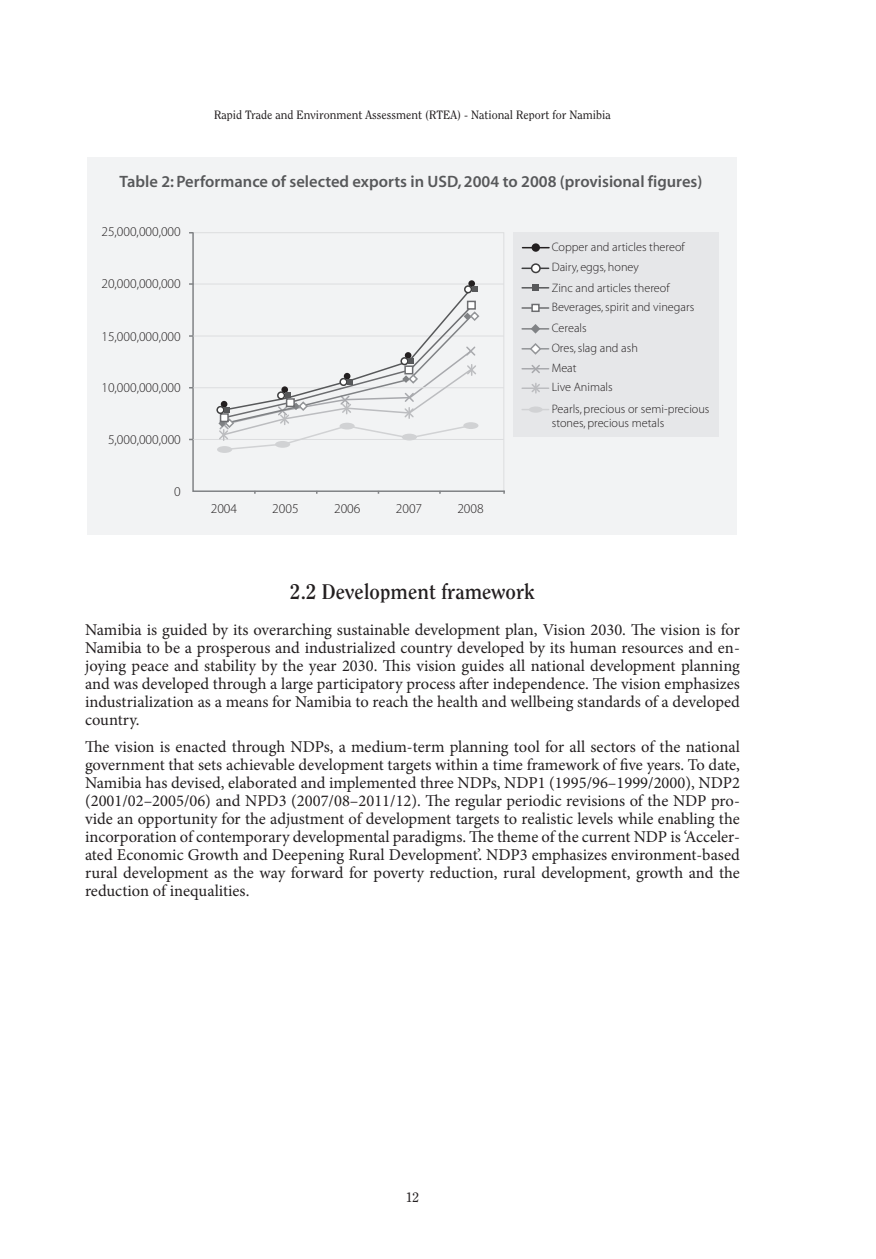
<style>
.page{position:relative;width:876px;height:1259px;background:#fff}
.page>*{position:absolute;margin:0;border:0;box-sizing:border-box;transform-origin:0 0}
.heads_2{font:700 21px "Clearface";color:#231f20}
.text{font:16.5px/18px "Minion Pro";color:#231f20;text-align:justify}
.t1{font:16.5px "Myriad MM 565 600";color:#57585a}
.t2{font:13.5px "Myriad MM 215 600";color:#231f20}
.t3{font:13.5px "Clearface";color:#231f20}
.t4{font:12.3px/20.1px "Myriad MM 215 600";color:#231f20}
.t5{font:12px "Clearface";color:#231f20}
</style>
<div class="page">
<div style="left:87px;top:157px;width:650px;height:377px;background:#f2f3f4"></div>
<div style="left:513px;top:232px;width:205px;height:205px;background:#e6e7e9"></div>
<svg style="left:522px;top:247px;width:27px;height:1px"></svg>
<hr style="left:522px;top:267px;width:27px;height:2px;background:#3e3e3f">
<svg style="left:522px;top:287px;width:27px;height:1px"></svg>
<hr style="left:522px;top:307px;width:27px;height:2px;background:#6c6d70">
<hr style="left:522px;top:387px;width:27px;height:2px;background:#bcbdc0">
<svg style="left:522px;top:409px;width:27px;height:1px"></svg>
<div style="left:532px;top:243px;width:8px;height:9px;background:#231f20;border-radius:50%"></div>
<div style="left:529px;top:406px;width:14px;height:7px;background:#d1d2d4;border-radius:50%"></div>
<div style="left:532px;top:264px;width:8px;height:8px;background:#fff;border-radius:50%"></div>
<div style="left:531px;top:263px;width:10px;height:10px;border:2px solid #3e3e3f;border-radius:50%"></div>
<div style="left:532px;top:284px;width:7px;height:7px;background:#57585a"></div>
<div style="left:532px;top:304px;width:7px;height:7px;background:#fff"></div>
<div style="left:531px;top:304px;width:9px;height:8px;border:2px solid #6c6d70"></div>
<svg style="left:522px;top:324px;width:27px;height:10px"></svg>
<svg style="left:522px;top:343px;width:27px;height:12px"></svg>
<svg style="left:522px;top:365px;width:27px;height:8px"></svg>
<svg style="left:530px;top:383px;width:11px;height:11px"></svg>
<svg style="left:192px;top:232px;width:313px;height:261px"></svg>
<hr style="left:193px;top:336px;width:311px;height:1px;background:#dcdddf">
<hr style="left:193px;top:387px;width:311px;height:1px;background:#dcdddf">
<hr style="left:193px;top:439px;width:311px;height:1px;background:#dcdddf">
<div style="left:217px;top:446px;width:15px;height:7px;background:#d1d2d4;border-radius:50%"></div>
<div style="left:216px;top:406px;width:9px;height:8px;border:2px solid #3e3e3f;border-radius:50%"></div>
<div style="left:468px;top:280px;width:7px;height:7px;background:#231f20;border-radius:50%"></div>
<svg style="left:218px;top:285px;width:262px;height:166px"></svg>
<p class="t5" style="left:214px;top:108px;width:398px">Rapid Trade and Environment Assessment (RTEA) - National Report for Namibia</p>
<p class="t1" style="left:120px;top:173px;width:584px">Table 2: Performance of selected exports in USD, 2004 to 2008 (provisional figures)</p>
<p class="t2" style="left:101px;top:224px;width:81px">25,000,000,000</p>
<p class="t2" style="left:101px;top:277px;width:81px">20,000,000,000</p>
<p class="t2" style="left:101px;top:329px;width:81px">15,000,000,000</p>
<p class="t2" style="left:101px;top:381px;width:81px">10,000,000,000</p>
<p class="t2" style="left:108px;top:433px;width:74px">5,000,000,000</p>
<p class="t2" style="left:174px;top:485px;width:8px">0</p>
<p class="t2" style="left:211px;top:502px;width:28px">2004</p>
<p class="t2" style="left:272px;top:502px;width:28px">2005</p>
<p class="t2" style="left:334px;top:502px;width:28px">2006</p>
<p class="t2" style="left:396px;top:502px;width:28px">2007</p>
<p class="t2" style="left:457px;top:502px;width:28px">2008</p>
<p class="t4" style="left:552px;top:237px;width:134px">Copper and articles thereof<br>Dairy, eggs, honey<br>Zinc and articles thereof</p>
<p class="t4" style="left:552px;top:297px;width:144px">Beverages, spirit and vinegars<br>Cereals<br>Ores, slag and ash<br>Meat<br>Live Animals</p>
<p class="t4" style="left:552px;top:402px;width:159px;line-height:14.7px">Pearls, precious or semi-precious stones, precious metals</p>
<p class="heads_2" style="left:290px;top:578px;width:246px">2.2 Development framework</p>
<p class="text" style="left:85px;top:620px;width:656px">Namibia is guided by its overarching sustainable development plan, Vision 2030. The vision is for Namibia to be a prosperous and industrialized country developed by its human resources and en&shy;joying peace and stability by the year 2030. This vision guides all national development planning and was developed through a large participatory process after independence. The vision emphasizes industrialization as a means for Namibia to reach the health and wellbeing standards of a developed country.</p>
<p class="text" style="left:85px;top:737px;width:656px">The vision is enacted through NDPs, a medium-term planning tool for all sectors of the national government that sets achievable development targets within a time framework of five years. To date, Namibia has devised, elaborated and implemented three NDPs, NDP1 (1995/96–1999/2000), NDP2 (2001/02–2005/06) and NPD3 (2007/08–2011/12). The regular periodic revisions of the NDP pro&shy;vide an opportunity for the adjustment of development targets to realistic levels while enabling the incorporation of contemporary developmental paradigms. The theme of the current NDP is ‘Acceler&shy;ated Economic Growth and Deepening Rural Development’. NDP3 emphasizes environment-based rural development as the way forward for poverty reduction, rural development, growth and the reduction of inequalities.</p>
<p class="t3" style="left:406px;top:1189px;width:15px">12</p>
</div>
